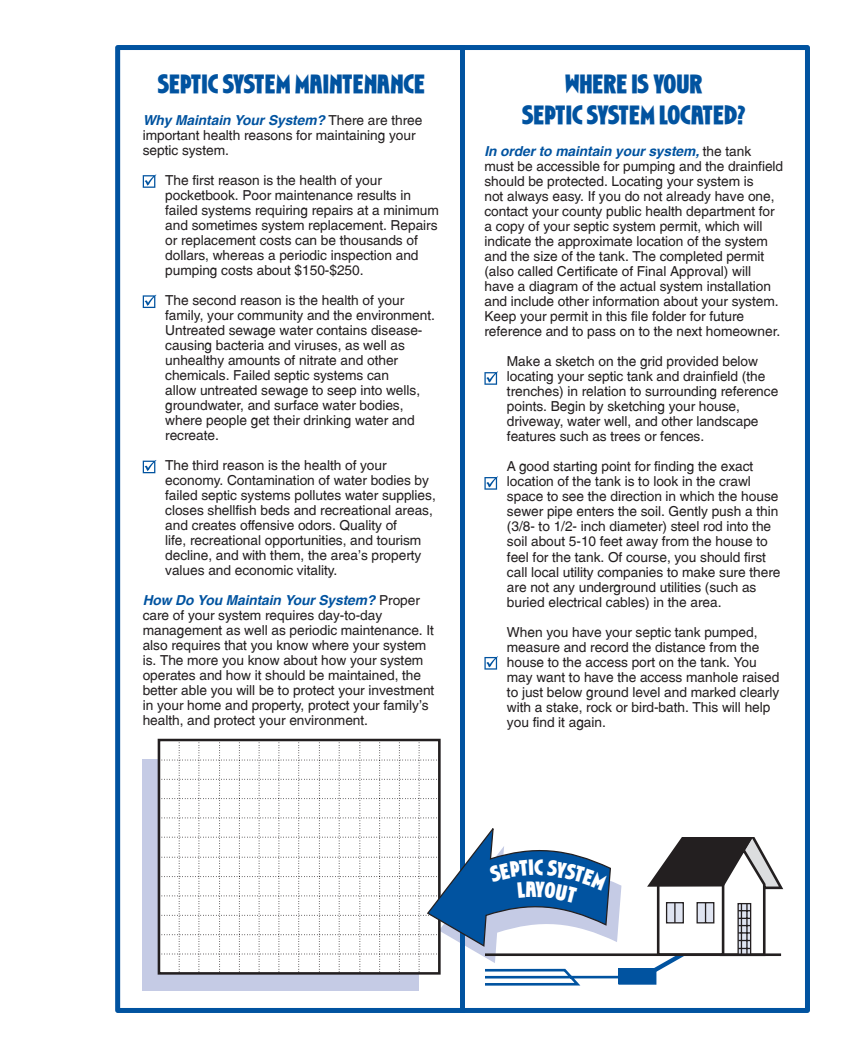
<style>
.page{position:relative;width:855px;height:1058px;background:#fff}
.page>*{position:absolute;margin:0;border:0;box-sizing:border-box;transform-origin:0 0}
.Smaller_Section_Head{font:26.25px/31.5px "Chapell";color:#0153a0;text-align:center}
.t1{font:22.12px "Chapell";color:#fff}
.Indented_Text{font:13.75px/15px "Switzerland Plain";letter-spacing:-.005em;color:#231f20}
.BT_Switz__11pt{font:13.75px/15px "Switzerland Plain";letter-spacing:-.005em;color:#231f20}
.s1{font-family:"Switzerland";font-weight:700;font-style:italic;color:#0153a0}
</style>
<div class="page">
<div style="left:115px;top:45px;width:695px;height:967px;border:5px solid #0153a0"></div>
<div style="left:460px;top:45px;width:5px;height:967px;background:#0153a0"></div>
<svg style="left:143px;top:174px;width:13px;height:14px"></svg>
<svg style="left:143px;top:295px;width:13px;height:13px"></svg>
<svg style="left:143px;top:460px;width:13px;height:13px"></svg>
<div style="left:142px;top:759px;width:277px;height:231px;background:#c5cbe5"></div>
<svg style="left:484px;top:371px;width:14px;height:14px"></svg>
<svg style="left:484px;top:476px;width:14px;height:13px"></svg>
<svg style="left:484px;top:656px;width:14px;height:13px"></svg>
<svg style="left:159px;top:740px;width:624px;height:245px"></svg>
<p class="Smaller_Section_Head" style="left:158px;top:68px;width:269px">SEPTIC SYSTEM MAINTENANCE</p>
<p class="BT_Switz__11pt" style="left:143px;top:112px;width:281px"><span class="s1">Why Maintain Your System?</span> There are three important health reasons for maintaining your septic system.</p>
<p class="Indented_Text" style="left:165px;top:172px;width:275px">The first reason is the health of your pocketbook. Poor maintenance results in failed systems requiring repairs at a minimum and sometimes system replacement. Repairs or replacement costs can be thousands of dollars, whereas a periodic inspection and pumping costs about $150-$250.</p>
<p class="Indented_Text" style="left:165px;top:292px;width:271px">The second reason is the health of your family, your community and the environment.<br>Untreated sewage water contains disease&shy;causing bacteria and viruses, as well as unhealthy amounts of nitrate and other chemicals. Failed septic systems can<br>allow untreated sewage to seep into wells, groundwater, and surface water bodies, where people get their drinking water and recreate.</p>
<p class="Indented_Text" style="left:165px;top:457px;width:272px">The third reason is the health of your economy. Contamination of water bodies by failed septic systems pollutes water supplies, closes shellfish beds and recreational areas, and creates offensive odors. Quality of<br>life, recreational opportunities, and tourism decline, and with them, the area’s property values and economic vitality.</p>
<p class="BT_Switz__11pt" style="left:143px;top:592px;width:293px"><span class="s1">How Do You Maintain Your System?</span> Proper care of your system requires day-to-day management as well as periodic maintenance. It also requires that you know where your system is. The more you know about how your system operates and how it should be maintained, the better able you will be to protect your investment in your home and property, protect your family's health, and protect your environment.</p>
<p class="Smaller_Section_Head" style="left:522px;top:68px;width:225px">WHERE IS YOUR<br>SEPTIC SYSTEM LOCATED?</p>
<p class="BT_Switz__11pt" style="left:484px;top:144px;width:300px"><span class="s1">In order to maintain your system,</span> the tank must be accessible for pumping and the drainfield should be protected. Locating your system is<br>not always easy. If you do not already have one, contact your county public health department for a copy of your septic system permit, which will indicate the approximate location of the system and the size of the tank. The completed permit (also called Certificate of Final Approval) will have a diagram of the actual system installation and include other information about your system.<br>Keep your permit in this file folder for future reference and to pass on to the next homeowner.</p>
<p class="Indented_Text" style="left:507px;top:354px;width:273px">Make a sketch on the grid provided below locating your septic tank and drainfield (the trenches) in relation to surrounding reference points. Begin by sketching your house, driveway, water well, and other landscape features such as trees or fences.</p>
<p class="Indented_Text" style="left:507px;top:459px;width:275px">A good starting point for finding the exact location of the tank is to look in the crawl space to see the direction in which the house sewer pipe enters the soil. Gently push a thin (3/8- to 1/2- inch diameter) steel rod into the soil about 5-10 feet away from the house to feel for the tank. Of course, you should first call local utility companies to make sure there are not any underground utilities (such as buried electrical cables) in the area.</p>
<p class="Indented_Text" style="left:507px;top:624px;width:274px">When you have your septic tank pumped, measure and record the distance from the house to the access port on the tank. You may want to have the access manhole raised to just below ground level and marked clearly with a stake, rock or bird-bath. This will help you find it again.</p>
<p class="t1" style="left:534px;top:854px;width:11px">C</p>
</div>
